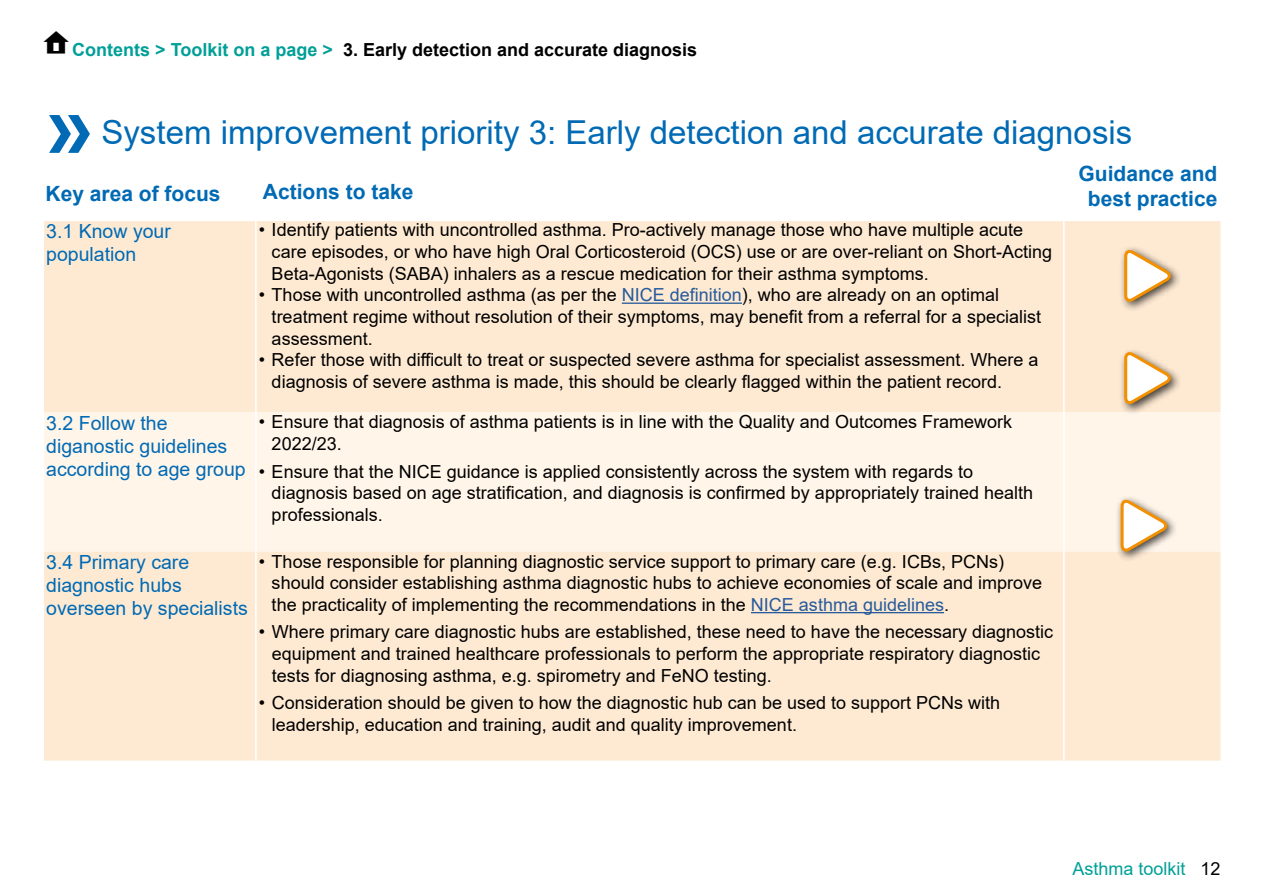
<style>
.page{position:relative;width:1263px;height:893px;background:#fff}
.page>*{position:absolute;margin:0;border:0;box-sizing:border-box;transform-origin:0 0}
.t1{font:700 99px "Myriad Pro";color:#006ab4}
.t2{font:33px "Arial";color:#006ab4}
.t3{font:700 21px/25.2px "Arial";color:#006ab4;text-align:center}
.t4{font:19.5px/23.4px "Arial";color:#006ab4}
.t5{font:18px/21.6px "Arial";color:#000}
.t6{font:700 18px "Arial";color:#000}
.t7{font:18px "Arial";color:#009f98}
.s1{color:#009f98}
.s2{color:#275b9b}
.s3{color:#000}
</style>
<div class="page">
<div style="left:44px;top:221px;width:1176px;height:540px;background:#feead3"></div>
<div style="left:44px;top:412px;width:1176px;height:139px;background:#fff5e9"></div>
<hr style="left:255px;top:221px;width:2px;height:191px;background:#fff">
<hr style="left:1063px;top:221px;width:1px;height:191px;background:#fff">
<hr style="left:255px;top:412px;width:2px;height:139px;background:#fff">
<hr style="left:1063px;top:412px;width:1px;height:139px;background:#fff">
<hr style="left:255px;top:551px;width:2px;height:210px;background:#fff">
<hr style="left:1063px;top:551px;width:1px;height:210px;background:#fff">
<hr style="left:622px;top:303px;width:120px;height:1px;background:#275b9b">
<hr style="left:751px;top:612px;width:193px;height:1px;background:#275b9b">
<div style="left:1119px;top:245px;width:63px;height:67px;background:#000;opacity:.75"></div>
<svg style="left:1123px;top:250px;width:47px;height:56px"></svg>
<div style="left:1119px;top:347px;width:63px;height:68px;background:#000;opacity:.75"></div>
<svg style="left:1123px;top:352px;width:47px;height:56px"></svg>
<div style="left:1116px;top:495px;width:63px;height:67px;background:#000;opacity:.75"></div>
<svg style="left:1119px;top:500px;width:48px;height:55px"></svg>
<p class="t6" style="left:72px;top:37px;width:626px"><span class="s1">Contents &gt; Toolkit on a page &gt;</span> 3. Early detection and accurate diagnosis</p>
<h1 class="t1" style="left:47px;top:68px;width:48px">»</h1>
<h2 class="t2" style="left:101px;top:110px;width:1032px">System improvement priority 3: Early detection and accurate diagnosis</h2>
<p class="t3" style="left:46px;top:181px;width:177px">Key area of focus</p>
<p class="t3" style="left:263px;top:179px;width:152px">Actions to take</p>
<p class="t3" style="left:1078px;top:161px;width:140px">Guidance and best practice</p>
<p class="t4" style="left:46px;top:219px;width:126px">3.1 Know your population</p>
<p class="t5" style="left:272px;top:219px;width:782px;text-indent:-13px">• Identify patients with uncontrolled asthma. Pro-actively manage those who have multiple acute care episodes, or who have high Oral Corticosteroid (OCS) use or are over-reliant on Short-Acting<br>Beta-Agonists (SABA) inhalers as a rescue medication for their asthma symptoms.</p>
<p class="t5" style="left:272px;top:284px;width:771px;text-indent:-13px">• Those with uncontrolled asthma (as per the <span class="s2">NICE definition</span>), who are already on an optimal treatment regime without resolution of their symptoms, may benefit from a referral for a specialist assessment.</p>
<p class="t5" style="left:272px;top:349px;width:768px;text-indent:-13px">• Refer those with difficult to treat or suspected severe asthma for specialist assessment. Where a diagnosis of severe asthma is made, this should be clearly flagged within the patient record.</p>
<p class="t4" style="left:46px;top:411px;width:201px">3.2 Follow the diganostic guidelines according to age group</p>
<p class="t5" style="left:272px;top:411px;width:742px;text-indent:-13px">• Ensure that diagnosis of asthma patients is in line with the Quality and Outcomes Framework<br>2022/23.</p>
<p class="t5" style="left:272px;top:460px;width:763px;text-indent:-13px">• Ensure that the NICE guidance is applied consistently across the system with regards to diagnosis based on age stratification, and diagnosis is confirmed by appropriately trained health professionals.</p>
<p class="t4" style="left:46px;top:550px;width:203px">3.4 Primary care diagnostic hubs overseen by specialists</p>
<p class="t5" style="left:272px;top:550px;width:772px;text-indent:-13px">• Those responsible for planning diagnostic service support to primary care (e.g. ICBs, PCNs) should consider establishing asthma diagnostic hubs to achieve economies of scale and improve the practicality of implementing the recommendations in the <span class="s2">NICE asthma guidelines</span>.</p>
<p class="t5" style="left:272px;top:621px;width:783px;text-indent:-13px">• Where primary care diagnostic hubs are established, these need to have the necessary diagnostic equipment and trained healthcare professionals to perform the appropriate respiratory diagnostic tests for diagnosing asthma, e.g. spirometry and FeNO testing.</p>
<p class="t5" style="left:272px;top:692px;width:730px;text-indent:-13px">• Consideration should be given to how the diagnostic hub can be used to support PCNs with leadership, education and training, audit and quality improvement.</p>
<p class="t7" style="left:1072px;top:856px;width:150px">Asthma toolkit <span class="s3">12</span></p>
</div>
